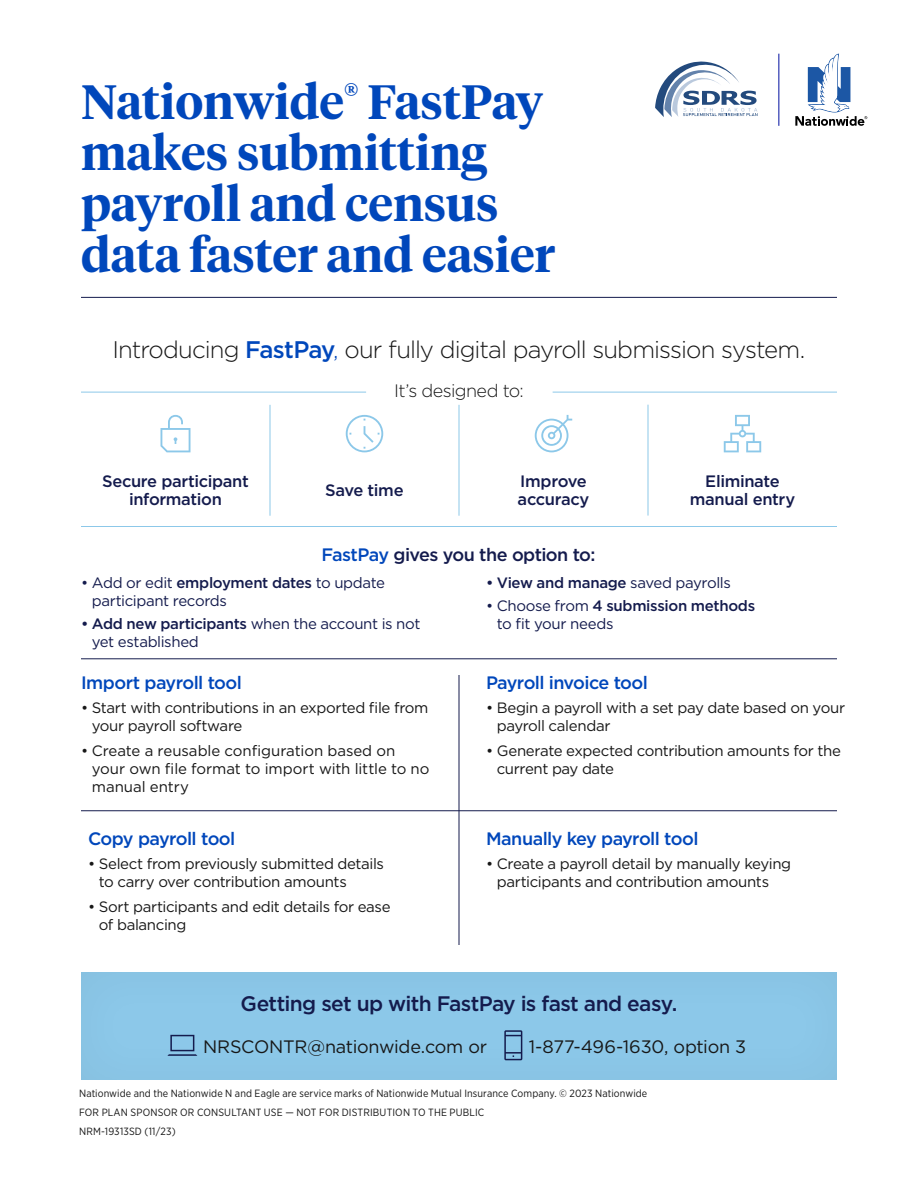
<style>
.page{position:relative;width:918px;height:1188px;background:#fff}
.page>*{position:absolute;margin:0;border:0;box-sizing:border-box;transform-origin:0 0}
.t1{font:600 48px/51px "Tiempos Headline";color:#0047bb}
.t2{font:300 24px "Gotham";letter-spacing:-.04em;color:#171717}
.t3{font:500 21px "Gotham";letter-spacing:-.03em;color:#141b4d}
.t4{font:500 18px "Gotham";letter-spacing:-.035em;color:#0047bb}
.t5{font:18px "Gotham";letter-spacing:-.015em;color:#171717}
.t6{font:500 18px "Gotham";letter-spacing:-.03em;color:#141b4d}
.t7{font:300 18px "Gotham";letter-spacing:-.035em;color:#171717}
.t8{font:500 16.5px/18px "Gotham";letter-spacing:-.02em;color:#141b4d;text-align:center}
.t9{font:15px/18px "Gotham";letter-spacing:-.025em;color:#171717}
.t10{font:15px/18px "Gotham";letter-spacing:-.025em;color:#141b4d}
.t11{font:15px/18px "Gotham";letter-spacing:-.005em;color:#171717}
.t12{font:500 15px "Gotham";letter-spacing:-.02em;color:#141b4d}
.t13{font:10.5px "Gotham Narrow";letter-spacing:.01em;color:#171717}
.s1{font-weight:500;color:#0047bb}
.s2{color:#0047bb}
.s3{font-weight:500}
.s4{font-weight:400}
</style>
<div class="page">
<hr style="left:81px;top:392px;width:285px;height:1px;background:#8cc8e9">
<hr style="left:553px;top:392px;width:284px;height:1px;background:#8cc8e9">
<hr style="left:270px;top:405px;width:1px;height:111px;background:#8cc8e9">
<hr style="left:459px;top:405px;width:1px;height:111px;background:#8cc8e9">
<hr style="left:648px;top:405px;width:1px;height:111px;background:#8cc8e9">
<hr style="left:81px;top:526px;width:756px;height:1px;background:#8cc8e9">
<hr style="left:81px;top:658px;width:756px;height:1px;background:#141b4d">
<hr style="left:81px;top:297px;width:756px;height:1px;background:#141b4d">
<hr style="left:459px;top:675px;width:1px;height:270px;background:#141b4d">
<hr style="left:81px;top:810px;width:756px;height:1px;background:#141b4d">
<div style="left:69px;top:960px;width:781px;height:120px;background:#000;opacity:.05"></div>
<svg style="left:535px;top:415px;width:37px;height:37px"></svg>
<svg style="left:346px;top:415px;width:37px;height:37px"></svg>
<svg style="left:160px;top:415px;width:30px;height:37px"></svg>
<svg style="left:167px;top:1035px;width:30px;height:21px"></svg>
<svg style="left:504px;top:1030px;width:18px;height:30px"></svg>
<svg style="left:724px;top:415px;width:37px;height:37px"></svg>
<svg style="left:655px;top:62px;width:102px;height:55px"></svg>
<svg style="left:795px;top:54px;width:72px;height:72px"></svg>
<hr style="left:778px;top:54px;width:1px;height:72px;background:#000f9f">
<h1 class="t1" style="left:81px;top:74px;width:476px">Nationwide<sup>®</sup> FastPay makes submitting payroll and census data faster and easier</h1>
<h2 class="t2" style="left:113px;top:335px;width:694px">Introducing <span class="s1">FastPay</span><span class="s2">,</span> our fully digital payroll submission system.</h2>
<p class="t7" style="left:394px;top:379px;width:131px">It’s designed to:</p>
<h3 class="t8" style="left:102px;top:472px;width:148px">Secure participant information</h3>
<h3 class="t8" style="left:325px;top:481px;width:80px">Save time</h3>
<h3 class="t8" style="left:518px;top:472px;width:73px;text-align:left">Improve accuracy</h3>
<h3 class="t8" style="left:705px;top:472px;width:76px">Eliminate</h3>
<h3 class="t8" style="left:690px;top:490px;width:107px">manual entry</h3>
<p class="t6" style="left:321px;top:542px;width:275px"><span class="s2">FastPay</span> gives you the option to:</p>
<p class="t10" style="left:92px;top:573px;width:295px;text-indent:-11px">• Add or edit <span class="s3">employment dates</span> to update participant records</p>
<p class="t10" style="left:92px;top:614px;width:330px;text-indent:-11px"><span class="s3">• Add new participants</span> when the account is not yet established</p>
<p class="t12" style="left:486px;top:572px;width:246px">• View and manage <span class="s4">saved payrolls</span></p>
<p class="t10" style="left:497px;top:596px;width:260px;text-indent:-11px">• Choose from <span class="s3">4 submission methods </span>to fit your needs</p>
<p class="t4" style="left:81px;top:671px;width:162px">Import payroll tool</p>
<p class="t9" style="left:92px;top:699px;width:338px;text-indent:-11px">• Start with contributions in an exported file from your payroll software</p>
<p class="t11" style="left:92px;top:742px;width:339px;text-indent:-11px">• Create a reusable configuration based on your own file format to import with little to no manual entry</p>
<p class="t4" style="left:88px;top:827px;width:149px">Copy payroll tool</p>
<p class="t9" style="left:99px;top:855px;width:287px;text-indent:-11px">• Select from previously submitted details to carry over contribution amounts</p>
<p class="t9" style="left:99px;top:898px;width:293px;text-indent:-11px">• Sort participants and edit details for ease of balancing</p>
<p class="t4" style="left:486px;top:671px;width:163px">Payroll invoice tool</p>
<p class="t9" style="left:497px;top:699px;width:350px;text-indent:-11px">• Begin a payroll with a set pay date based on your payroll calendar</p>
<p class="t9" style="left:497px;top:742px;width:346px;text-indent:-11px">• Generate expected contribution amounts for the current pay date</p>
<p class="t4" style="left:486px;top:827px;width:214px">Manually key payroll tool</p>
<p class="t9" style="left:497px;top:855px;width:296px;text-indent:-11px">• Create a payroll detail by manually keying participants and contribution amounts</p>
<h2 class="t3" style="left:241px;top:989px;width:438px">Getting set up with FastPay is fast and easy.</h2>
<p class="t5" style="left:203px;top:1035px;width:286px">NRSCONTR@nationwide.com or</p>
<p class="t5" style="left:529px;top:1035px;width:219px">1-877-496-1630, option 3</p>
<p class="t13" style="left:79px;top:1087px;width:570px">Nationwide and the Nationwide N and Eagle are service marks of Nationwide Mutual Insurance Company. © 2023 Nationwide</p>
<p class="t13" style="left:79px;top:1106px;width:407px">FOR PLAN SPONSOR OR CONSULTANT USE — NOT FOR DISTRIBUTION TO THE PUBLIC</p>
<p class="t13" style="left:79px;top:1124px;width:98px">NRM-19313SD (11/23)</p>
</div>
